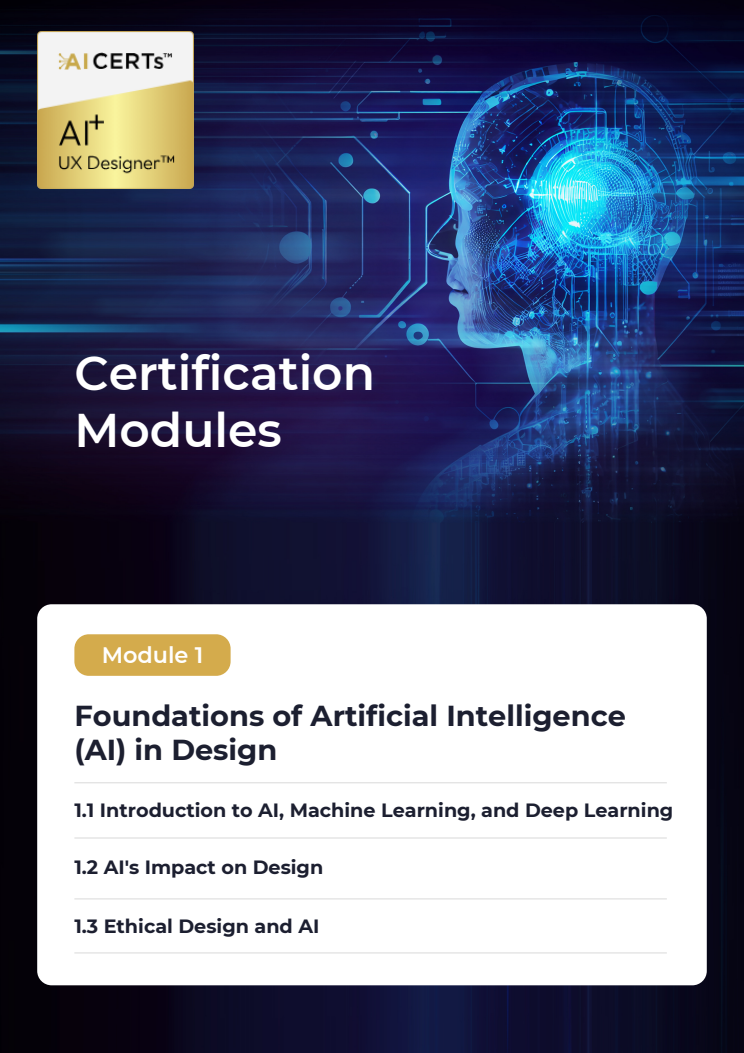
<style>
.page{position:relative;width:744px;height:1053px;background:#fff}
.page>*{position:absolute;margin:0;border:0;box-sizing:border-box;transform-origin:0 0}
.t1{font:600 47.2px/56.4px "Montserrat";color:#fff}
.t2{font:700 28.8px/34.5px "Montserrat";color:#1c1f30}
.t3{font:600 22.4px "Montserrat";color:#fff}
.t4{font:700 19.2px "Montserrat";color:#1c1f30}
</style>
<div class="page">
<img style="left:0;top:0;width:744px;height:1052px">
<div style="left:37px;top:604px;width:670px;height:381px;background:#fff;border-radius:14px"></div>
<hr style="left:74px;top:782px;width:593px;height:1px;background:#dfdfdf">
<div style="left:74px;top:634px;width:157px;height:41px;background:#d4ab4c;border-radius:14px"></div>
<hr style="left:74px;top:837px;width:593px;height:1px;background:#dfdfdf">
<hr style="left:74px;top:898px;width:593px;height:1px;background:#dfdfdf">
<hr style="left:74px;top:952px;width:593px;height:1px;background:#dfdfdf">
<img style="left:37px;top:32px;width:157px;height:157px">
<h3 class="t1" style="left:74px;top:345px;width:302px">Certification<br>Modules</h3>
<p class="t3" style="left:102px;top:641px;width:103px">Module 1</p>
<p class="t2" style="left:74px;top:698px;width:553px">Foundations of Artificial Intelligence (AI) in Design</p>
<h1 class="t4" style="left:74px;top:798px;width:600px">1.1 Introduction to AI, Machine Learning, and Deep Learning</h1>
<h2 class="t4" style="left:74px;top:855px;width:250px">1.2 AI's Impact on Design</h2>
<p class="t4" style="left:74px;top:914px;width:246px">1.3 Ethical Design and AI</p>
</div>
